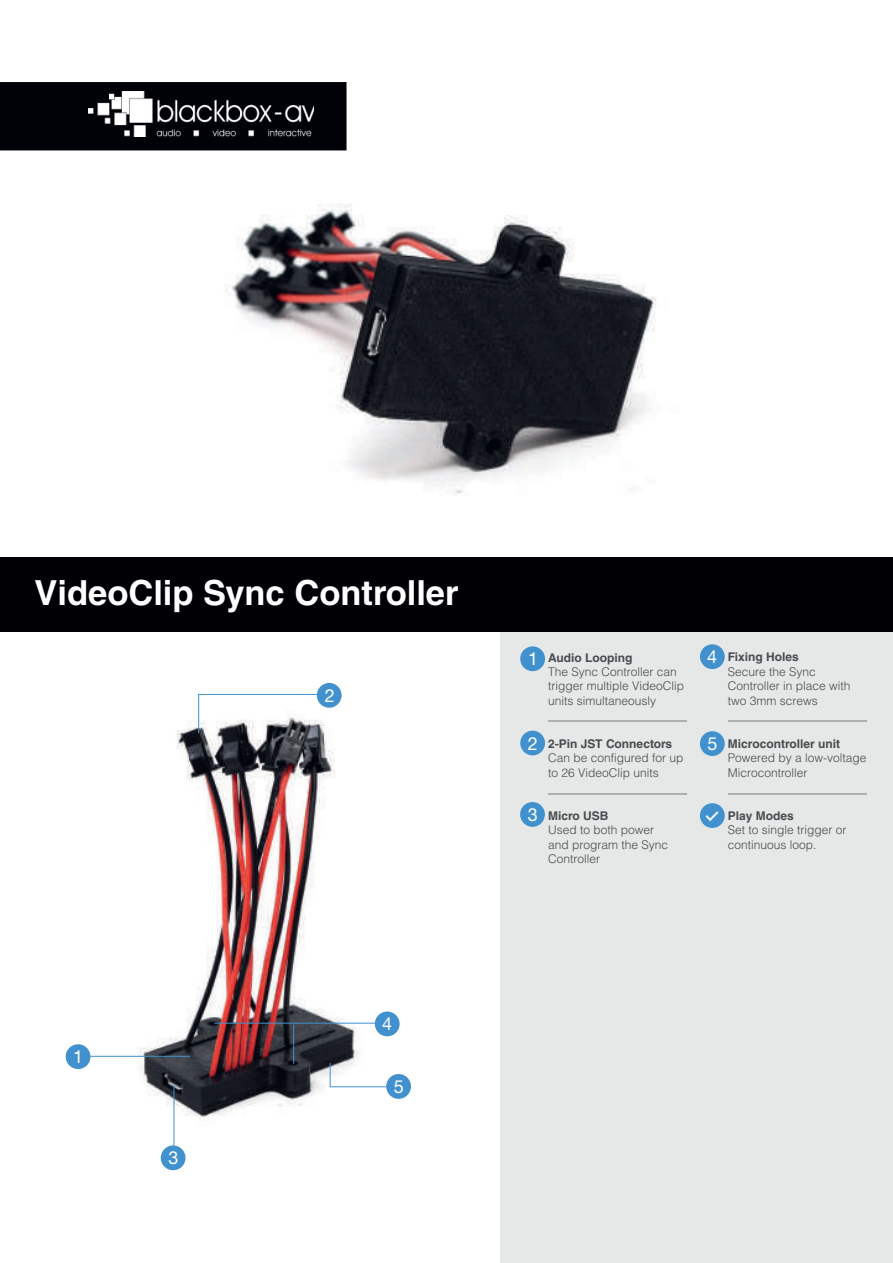
<style>
.page{position:relative;width:893px;height:1263px;background:#fff}
.page>*{position:absolute;margin:0;border:0;box-sizing:border-box;transform-origin:0 0}
.t1{font:700 34.5px "Helvetica LT Std";color:#fff}
.t2{font:18px "Helvetica Neue";color:#fff}
.t3{font:300 12px/14.4px "Helvetica";color:#484b4f}
.t4{font:700 12px "Helvetica LT Std";color:#484b4f}
</style>
<div class="page">
<div style="left:500px;top:599px;width:393px;height:664px;background:#e6e7e7"></div>
<div style="left:0;top:557px;width:893px;height:75px;background:#000005"></div>
<hr style="left:728px;top:720px;width:138px;height:1px;background:#adb0b3">
<hr style="left:728px;top:794px;width:138px;height:1px;background:#adb0b3">
<div style="left:700px;top:803px;width:25px;height:25px;background:#4191ce;border-radius:50%"></div>
<div style="left:700px;top:644px;width:25px;height:25px;background:#4191ce;border-radius:50%"></div>
<div style="left:700px;top:731px;width:25px;height:25px;background:#4191ce;border-radius:50%"></div>
<img style="left:154px;top:82px;width:502px;height:413px">
<img style="left:65px;top:683px;width:346px;height:477px">
<div style="left:375px;top:1011px;width:25px;height:25px;background:#4191ce;border-radius:50%"></div>
<div style="left:317px;top:683px;width:25px;height:25px;background:#4191ce;border-radius:50%"></div>
<div style="left:161px;top:1145px;width:25px;height:25px;background:#4191ce;border-radius:50%"></div>
<div style="left:386px;top:1074px;width:25px;height:25px;background:#4191ce;border-radius:50%"></div>
<div style="left:66px;top:1044px;width:24px;height:25px;background:#4191ce;border-radius:50%"></div>
<hr style="left:174px;top:1085px;width:1px;height:63px;background:#4091ce">
<hr style="left:198px;top:694px;width:126px;height:1px;background:#4091ce">
<hr style="left:198px;top:694px;width:1px;height:39px;background:#4091ce">
<hr style="left:87px;top:1056px;width:103px;height:1px;background:#4091ce">
<hr style="left:330px;top:1086px;width:61px;height:1px;background:#4091ce">
<hr style="left:293px;top:1025px;width:1px;height:39px;background:#4091ce">
<hr style="left:214px;top:1023px;width:162px;height:1px;background:#4091ce">
<svg style="left:330px;top:1063px;width:1px;height:24px"></svg>
<hr style="left:548px;top:720px;width:139px;height:2px;background:#adb0b3">
<hr style="left:548px;top:793px;width:139px;height:1px;background:#adb0b3">
<div style="left:520px;top:646px;width:25px;height:25px;background:#4191ce;border-radius:50%"></div>
<div style="left:520px;top:731px;width:25px;height:24px;background:#4191ce;border-radius:50%"></div>
<div style="left:520px;top:802px;width:25px;height:25px;background:#4191ce;border-radius:50%"></div>
<img style="left:705px;top:811px;width:14px;height:10px">
<div style="left:1px;top:83px;width:345px;height:67px;background:#000208"></div>
<div style="left:0;top:82px;width:346px;height:68px;border:2px solid #000208"></div>
<img style="left:88px;top:92px;width:226px;height:44px">
<h1 class="t1" style="left:35px;top:572px;width:426px">VideoClip Sync Controller</h1>
<h2 class="t2" style="left:73px;top:1046px;width:12px">1</h2>
<h2 class="t2" style="left:168px;top:1147px;width:12px">3</h2>
<h2 class="t2" style="left:325px;top:685px;width:12px">2</h2>
<h2 class="t2" style="left:382px;top:1013px;width:12px">4</h2>
<h2 class="t2" style="left:394px;top:1076px;width:12px">5</h2>
<h2 class="t2" style="left:528px;top:648px;width:12px">1</h2>
<h2 class="t2" style="left:528px;top:732px;width:12px">2</h2>
<h2 class="t2" style="left:528px;top:804px;width:12px">3</h2>
<p class="t4" style="left:548px;top:650px;width:86px">Audio Looping</p>
<p class="t3" style="left:548px;top:664px;width:137px">The Sync Controller can trigger multiple VideoClip units simultaneously</p>
<p class="t4" style="left:548px;top:736px;width:126px">2-Pin JST Connectors</p>
<p class="t3" style="left:548px;top:750px;width:137px">Can be configured for up to 26 VideoClip units</p>
<p class="t4" style="left:548px;top:808px;width:62px">Micro USB</p>
<p class="t3" style="left:548px;top:822px;width:121px">Used to both power and program the Sync<br>Controller</p>
<h2 class="t2" style="left:707px;top:646px;width:12px">4</h2>
<h2 class="t2" style="left:707px;top:732px;width:12px">5</h2>
<p class="t4" style="left:728px;top:650px;width:73px">Fixing Holes</p>
<p class="t3" style="left:728px;top:664px;width:124px">Secure the Sync<br>Controller in place with two 3mm screws</p>
<p class="t4" style="left:728px;top:736px;width:114px">Microcontroller unit</p>
<p class="t3" style="left:728px;top:750px;width:140px">Powered by a low-voltage<br>Microcontroller</p>
<p class="t4" style="left:728px;top:808px;width:67px">Play Modes</p>
<p class="t3" style="left:728px;top:822px;width:120px">Set to single trigger or continuous loop.</p>
</div>
